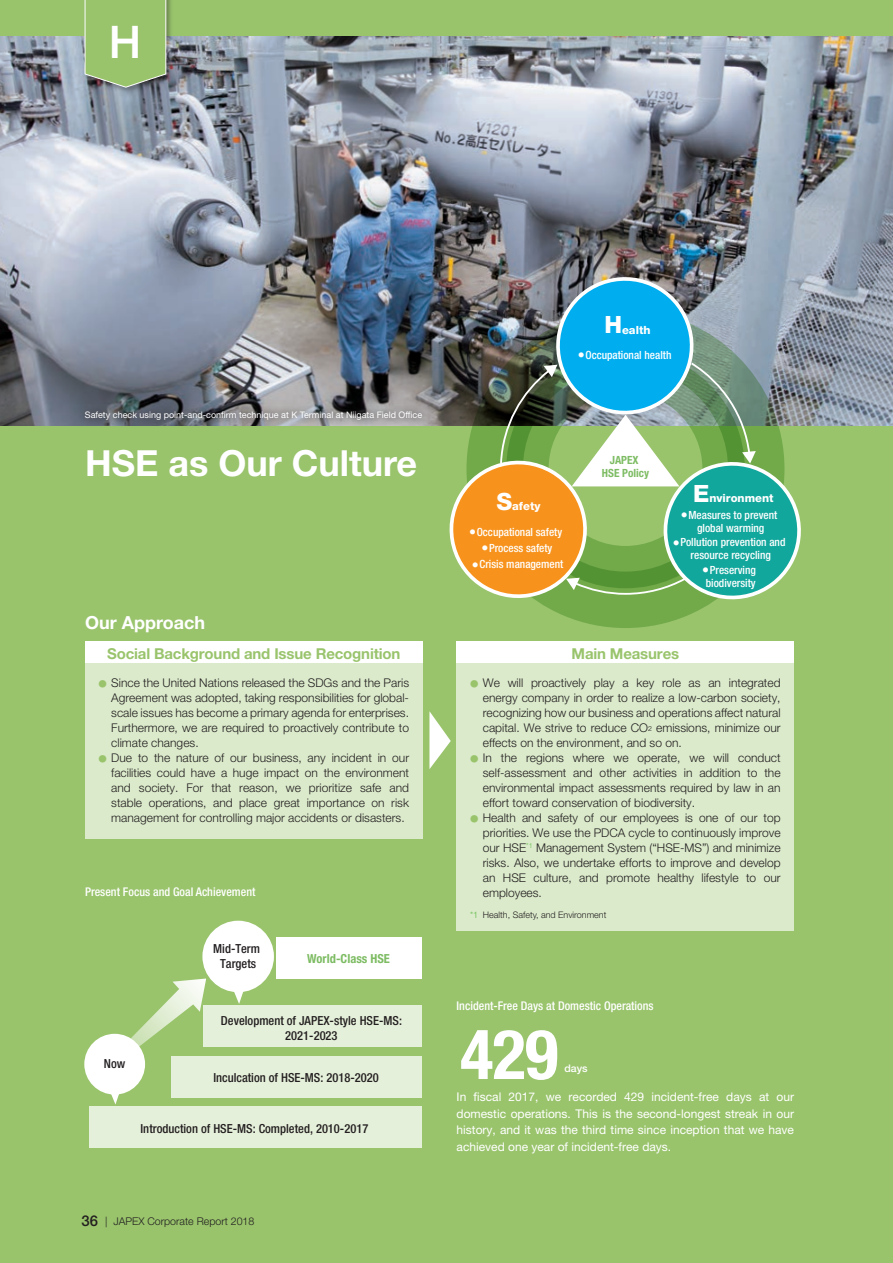
<style>
.page{position:relative;width:893px;height:1263px;background:#fff}
.page>*{position:absolute;margin:0;border:0;box-sizing:border-box;transform-origin:0 0}
.t1{font:700 condensed 69px "Helvetica Neue LT Std";color:#fff}
.t2{font:500 45px "Helvetica Neue LT Std";color:#fff}
.t3{font:700 36px "Helvetica Neue LT Std";color:#fff}
.t4{font:700 18px "Helvetica Neue LT Std";color:#fff}
.t5{font:700 15px "Helvetica Neue LT Std";letter-spacing:-.01em;color:#99c46c}
.t6{font:500 condensed 12.45px/14.9px "Helvetica Neue LT Std";color:#231f20;text-align:center}
.t7{font:700 condensed 12.45px "Helvetica Neue LT Std";color:#7dbc63}
.t8{font:300 12px/15px "Helvetica Neue LT Std";color:#231f20;text-align:justify}
.t9{font:12px/16.5px "Helvetica Neue LT Std";color:#fff;text-align:justify}
.t10{font:500 condensed 12px "Helvetica Neue LT Std";color:#fff}
.t11{font:500 condensed 11.25px/13.2px "Helvetica Neue LT Std";color:#fff;text-align:center}
.t12{font:800 11.25px "Helvetica Neue LT Std";color:#fff}
.t13{font:700 condensed 11.25px/13.8px "Helvetica Neue LT Std";color:#7dbc63;text-align:center}
.t14{font:300 10.65px "Helvetica Neue LT Std";color:#231f20}
.t15{font:500 10.5px "Helvetica Neue LT Std";color:#fff}
.t16{font:9px "Helvetica Neue LT Std";color:#fff}
.t17{font:300 9px "Helvetica Neue LT Std";color:#231f20}
.s1{font-size:23.85px}
.s2{font-family:"Gothic MB101 Pro";font-stretch:normal;font-size:5.7px}
.s3{font-family:"Gothic MB101 Pro";font-size:8.4px;color:#99c46c}
.s4{font-size:7.05px}
.s5{color:#5dbb46}
.s6{font-weight:500;font-size:14.85px}
</style>
<div class="page">
<div style="left:0;top:71px;width:893px;height:1192px;background:#99c46c"></div>
<img style="left:0;top:35px;width:893px;height:390px">
<div style="left:90px;top:1106px;width:332px;height:41px;background:#e5f0da"></div>
<div style="left:171px;top:1057px;width:251px;height:41px;background:#e5f0da"></div>
<div style="left:204px;top:1006px;width:218px;height:41px;background:#e5f0da"></div>
<div style="left:277px;top:937px;width:145px;height:41px;background:#fff"></div>
<svg style="left:112px;top:978px;width:94px;height:87px"></svg>
<div style="left:84px;top:1034px;width:61px;height:60px;background:#fff;border-radius:50%"></div>
<svg style="left:107px;top:1093px;width:16px;height:11px"></svg>
<div style="left:202px;top:921px;width:72px;height:71px;background:#fff;border-radius:50%"></div>
<svg style="left:229px;top:991px;width:18px;height:13px"></svg>
<div style="left:85px;top:642px;width:338px;height:21px;background:#fff"></div>
<div style="left:457px;top:642px;width:337px;height:21px;background:#fff"></div>
<div style="left:85px;top:663px;width:338px;height:175px;background:#dbeacb"></div>
<div style="left:457px;top:663px;width:337px;height:268px;background:#dbeacb"></div>
<svg style="left:429px;top:711px;width:22px;height:58px"></svg>
<svg style="left:78px;top:403px;width:352px;height:23px"></svg>
<svg style="left:547px;top:607px;width:157px;height:21px;fill:#72aa4a"></svg>
<img style="left:450px;top:277px;width:351px;height:330px">
<div style="left:0;top:0;width:893px;height:35px;background:#99c46c"></div>
<div style="left:83px;top:0;width:90px;height:95px;background:#231f20;opacity:.39"></div>
<svg style="left:85px;top:0;width:81px;height:88px"></svg>
<h2 class="t2" style="left:109px;top:16px;width:34px">H</h2>
<p class="t16" style="left:85px;top:409px;width:339px">Safety check using point-and-confirm technique at K Terminal at Niigata Field Office</p>
<h3 class="t3" style="left:85px;top:441px;width:334px">HSE as Our Culture</h3>
<p class="t12" style="left:604px;top:323px;width:48px"><span class="s1">H</span>ealth</p>
<p class="t11" style="left:578px;top:348px;width:95px"><span class="s2">●</span> Occupational health</p>
<p class="t12" style="left:496px;top:499px;width:46px"><span class="s1">S</span>afety</p>
<p class="t11" style="left:470px;top:525px;width:94px"><span class="s2">●</span> Occupational safety</p>
<p class="t11" style="left:482px;top:541px;width:72px"><span class="s2">●</span> Process safety</p>
<p class="t11" style="left:473px;top:557px;width:92px"><span class="s2">●</span> Crisis management</p>
<p class="t13" style="left:602px;top:452px;width:49px">JAPEX<br>HSE Policy</p>
<p class="t12" style="left:693px;top:492px;width:82px"><span class="s1">E</span>nvironment</p>
<p class="t11" style="left:681px;top:508px;width:98px"><span class="s2">●</span> Measures to prevent global warming</p>
<p class="t11" style="left:673px;top:535px;width:114px"><span class="s2">●</span> Pollution prevention and resource recycling</p>
<p class="t11" style="left:703px;top:563px;width:55px;text-align:left"><span class="s2">●</span> Preserving biodiversity</p>
<h3 class="t4" style="left:85px;top:612px;width:122px">Our Approach</h3>
<p class="t5" style="left:107px;top:644px;width:295px">Social Background and Issue Recognition</p>
<p class="t5" style="left:571px;top:644px;width:109px">Main Measures</p>
<p class="t8" style="left:111px;top:675px;width:299px;text-indent:-13px"><span class="s3">●</span> Since the United Nations released the SDGs and the Paris Agreement was adopted, taking responsibilities for global&shy;scale issues has become a primary agenda for enterprises.<br>Furthermore, we are required to proactively contribute to climate changes.</p>
<p class="t8" style="left:111px;top:750px;width:299px;text-indent:-13px"><span class="s3">●</span> Due to the nature of our business, any incident in our facilities could have a huge impact on the environment and society. For that reason, we prioritize safe and stable operations, and place great importance on risk management for controlling major accidents or disasters.</p>
<p class="t8" style="left:483px;top:675px;width:299px;text-indent:-13px"><span class="s3">●</span> We will proactively play a key role as an integrated energy company in order to realize a low-carbon society, recognizing how our business and operations affect natural capital. We strive to reduce CO<span class="s4">2</span> emissions, minimize our effects on the environment, and so on.</p>
<p class="t8" style="left:483px;top:750px;width:299px;text-indent:-13px"><span class="s3">●</span> In the regions where we operate, we will conduct self-assessment and other activities in addition to the environmental impact assessments required by law in an effort toward conservation of biodiversity.</p>
<p class="t8" style="left:483px;top:810px;width:299px;text-indent:-13px"><span class="s3">●</span> Health and safety of our employees is one of our top priorities. We use the PDCA cycle to continuously improve our HSE<sup>*1</sup> Management System (“HSE-MS”) and minimize risks. Also, we undertake efforts to improve and develop an HSE culture, and promote healthy lifestyle to our employees.</p>
<p class="t17" style="left:470px;top:910px;width:138px"><span class="s5">*1</span> Health, Safety, and Environment</p>
<p class="t10" style="left:85px;top:884px;width:172px">Present Focus and Goal Achievement</p>
<p class="t6" style="left:213px;top:941px;width:48px">Mid-Term<br>Targets</p>
<p class="t7" style="left:307px;top:951px;width:84px">World-Class HSE</p>
<p class="t6" style="left:104px;top:1056px;width:23px">Now</p>
<p class="t6" style="left:221px;top:1013px;width:183px">Development of JAPEX-style HSE-MS:<br>2021-2023</p>
<p class="t6" style="left:213px;top:1070px;width:167px">Inculcation of HSE-MS: 2018-2020</p>
<p class="t6" style="left:141px;top:1121px;width:229px">Introduction of HSE-MS: Completed, 2010-2017</p>
<p class="t14" style="left:81px;top:1215px;width:174px"><span class="s6">36</span> | JAPEX Corporate Report 2018</p>
<p class="t10" style="left:457px;top:999px;width:199px">Incident-Free Days at Domestic Operations</p>
<h1 class="t1" style="left:460px;top:1013px;width:99px">429</h1>
<p class="t15" style="left:564px;top:1061px;width:25px">days</p>
<p class="t9" style="left:457px;top:1088px;width:339px">In fiscal 2017, we recorded 429 incident-free days at our domestic operations. This is the second-longest streak in our history, and it was the third time since inception that we have achieved one year of incident-free days.</p>
</div>
